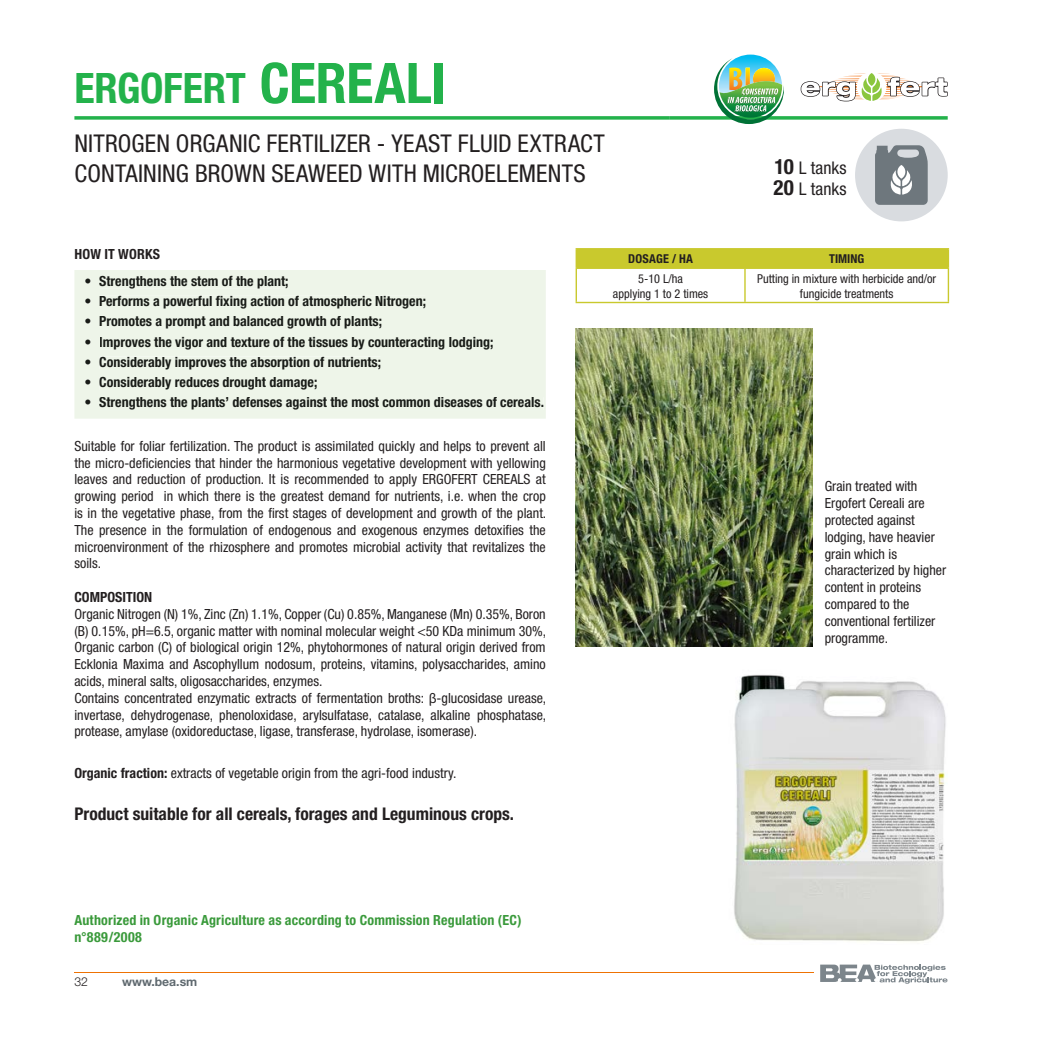
<style>
.page{position:relative;width:1042px;height:1042px;background:#fff}
.page>*{position:absolute;margin:0;border:0;box-sizing:border-box;transform-origin:0 0}
.t1{font:700 condensed 42px "Helvetica Neue";letter-spacing:-.005em;color:#23b24b}
.t2{font:condensed 24.5px/29.4px "Helvetica Neue";letter-spacing:.005em;color:#231f20}
.t3{font:700 condensed 17.5px "Helvetica Neue";color:#231f20}
.t4{font:condensed 17.5px/21px "Helvetica Neue";letter-spacing:.005em;color:#231f20}
.t5{font:condensed 14px/16.8px "Helvetica Neue";color:#231f20}
.t6{font:700 condensed 14px "Helvetica Neue";color:#191c18}
.t7{font:700 condensed 14px/16.8px "Helvetica Neue";letter-spacing:.015em;color:#3a9a3b}
.t8{font:700 condensed 14px "Helvetica Neue";color:#231f20}
.t9{font:condensed 12.25px/14.7px "Helvetica Neue";color:#231f20;text-align:center}
.t10{font:700 condensed 12.25px "Helvetica Neue";letter-spacing:.01em;color:#231f20}
.t11{font:700 12.25px "Helvetica Neue";color:#5f696f}
.t12{font:300 12.25px "Helvetica Neue";color:#231f20}
.s1{font-size:56px}
.s2{font-weight:700;font-size:21px}
.s3{font-family:"Myriad Pro";font-stretch:normal}
.s4{font-weight:700}
</style>
<div class="page">
<hr style="left:74px;top:972px;width:740px;height:1px;background:#ee7203">
<svg style="left:820px;top:964px;width:127px;height:19px"></svg>
<img style="left:575px;top:329px;width:237px;height:318px">
<svg style="left:74px;top:116px;width:596px;height:4px;background:#3ebb61"></svg>
<svg style="left:670px;top:116px;width:277px;height:4px"></svg>
<img style="left:714px;top:58px;width:70px;height:66px">
<svg style="left:800px;top:74px;width:148px;height:28px"></svg>
<hr style="left:575px;top:248px;width:170px;height:1px;background:#c9c92d">
<hr style="left:745px;top:248px;width:204px;height:1px;background:#c9c92d">
<div style="left:575px;top:249px;width:374px;height:18px;background:#c9c92d"></div>
<hr style="left:575px;top:267px;width:170px;height:2px;background:#c9c92d">
<hr style="left:575px;top:269px;width:2px;height:33px;background:#c9c92d">
<hr style="left:745px;top:267px;width:204px;height:2px;background:#c9c92d">
<hr style="left:744px;top:269px;width:1px;height:33px;background:#c9c92d">
<hr style="left:947px;top:269px;width:2px;height:33px;background:#c9c92d">
<hr style="left:575px;top:302px;width:170px;height:1px;background:#c9c92d">
<hr style="left:745px;top:302px;width:204px;height:1px;background:#c9c92d">
<div style="left:74px;top:270px;width:472px;height:149px;background:#eef5e9"></div>
<svg style="left:85px;top:278px;width:5px;height:5px"></svg>
<div style="left:100px;top:275px;width:188px;height:13px;background:#eef5e9"></div>
<svg style="left:85px;top:298px;width:5px;height:5px"></svg>
<div style="left:100px;top:296px;width:325px;height:12px;background:#eef5e9"></div>
<svg style="left:85px;top:319px;width:5px;height:5px"></svg>
<div style="left:100px;top:316px;width:281px;height:13px;background:#eef5e9"></div>
<svg style="left:85px;top:339px;width:5px;height:5px"></svg>
<div style="left:100px;top:336px;width:393px;height:13px;background:#eef5e9"></div>
<svg style="left:85px;top:359px;width:5px;height:5px"></svg>
<div style="left:100px;top:357px;width:280px;height:12px;background:#eef5e9"></div>
<svg style="left:85px;top:380px;width:5px;height:5px"></svg>
<div style="left:100px;top:377px;width:217px;height:13px;background:#eef5e9"></div>
<svg style="left:85px;top:400px;width:5px;height:5px"></svg>
<div style="left:100px;top:397px;width:443px;height:13px;background:#eef5e9"></div>
<div style="left:855px;top:129px;width:92px;height:92px;background:#d9dce0;border-radius:50%"></div>
<svg style="left:875px;top:145px;width:52px;height:60px;background:#878e93"></svg>
<img style="left:734px;top:674px;width:212px;height:268px">
<h1 class="t1" style="left:74px;top:63px;width:373px">ERGOFERT <span class="s1">CEREALI</span></h1>
<h2 class="t2" style="left:74px;top:129px;width:532px">NITROGEN ORGANIC FERTILIZER - YEAST FLUID EXTRACT<br>CONTAINING BROWN SEAWEED WITH MICROELEMENTS</h2>
<p class="t4" style="left:773px;top:157px;width:75px"><span class="s2">10</span> L tanks<br><span class="s2">20</span> L tanks</p>
<p class="t8" style="left:74px;top:245px;width:87px">HOW IT WORKS</p>
<p class="t6" style="left:84px;top:272px;width:206px">• Strengthens the stem of the plant;</p>
<p class="t6" style="left:84px;top:292px;width:343px">• Performs a powerful fixing action of atmospheric Nitrogen;</p>
<p class="t6" style="left:84px;top:313px;width:299px">• Promotes a prompt and balanced growth of plants;</p>
<p class="t6" style="left:84px;top:333px;width:411px">• Improves the vigor and texture of the tissues by counteracting lodging;</p>
<p class="t6" style="left:84px;top:353px;width:298px">• Considerably improves the absorption of nutrients;</p>
<p class="t6" style="left:84px;top:374px;width:235px">• Considerably reduces drought damage;</p>
<p class="t6" style="left:84px;top:394px;width:461px">• Strengthens the plants’ defenses against the most common diseases of cereals.</p>
<p class="t5" style="left:74px;top:437px;width:473px;text-align:justify">Suitable for foliar fertilization. The product is assimilated quickly and helps to prevent all the micro-deficiencies that hinder the harmonious vegetative development with yellowing leaves and reduction of production. It is recommended to apply ERGOFERT CEREALS at growing period in which there is the greatest demand for nutrients, i.e. when the crop is in the vegetative phase, from the first stages of development and growth of the plant.<br>The presence in the formulation of endogenous and exogenous enzymes detoxifies the microenvironment of the rhizosphere and promotes microbial activity that revitalizes the soils.</p>
<p class="t8" style="left:74px;top:588px;width:79px">COMPOSITION</p>
<p class="t5" style="left:74px;top:605px;width:473px">Organic Nitrogen (N) 1%, Zinc (Zn) 1.1%, Copper (Cu) 0.85%, Manganese (Mn) 0.35%, Boron (B) 0.15%, pH=6.5, organic matter with nominal molecular weight &lt;50 KDa minimum 30%, Organic carbon (C) of biological origin 12%, phytohormones of natural origin derived from Ecklonia Maxima and Ascophyllum nodosum, proteins, vitamins, polysaccharides, amino acids, mineral salts, oligosaccharides, enzymes.<br>Contains concentrated enzymatic extracts of fermentation broths: <span class="s3">β</span>-glucosidase urease, invertase, dehydrogenase, phenoloxidase, arylsulfatase, catalase, alkaline phosphatase, protease, amylase (oxidoreductase, ligase, transferase, hydrolase, isomerase).</p>
<p class="t5" style="left:74px;top:765px;width:383px"><span class="s4">Organic fraction:</span> extracts of vegetable origin from the agri-food industry.</p>
<p class="t3" style="left:74px;top:803px;width:441px">Product suitable for all cereals, forages and Leguminous crops.</p>
<p class="t10" style="left:628px;top:251px;width:66px">DOSAGE / HA</p>
<p class="t10" style="left:829px;top:251px;width:37px">TIMING</p>
<p class="t9" style="left:613px;top:271px;width:97px">5-10 L/ha<br>applying 1 to 2 times</p>
<p class="t9" style="left:757px;top:271px;width:181px">Putting in mixture with herbicide and/or fungicide treatments</p>
<p class="t5" style="left:825px;top:478px;width:123px">Grain treated with<br>Ergofert Cereali are protected against lodging, have heavier grain which is characterized by higher content in proteins compared to the conventional fertilizer programme.</p>
<p class="t7" style="left:74px;top:911px;width:449px">Authorized in Organic Agriculture as according to Commission Regulation (EC) n°889/2008</p>
<p class="t12" style="left:74px;top:974px;width:15px">32</p>
<p class="t11" style="left:122px;top:974px;width:77px">www.bea.sm</p>
</div>
